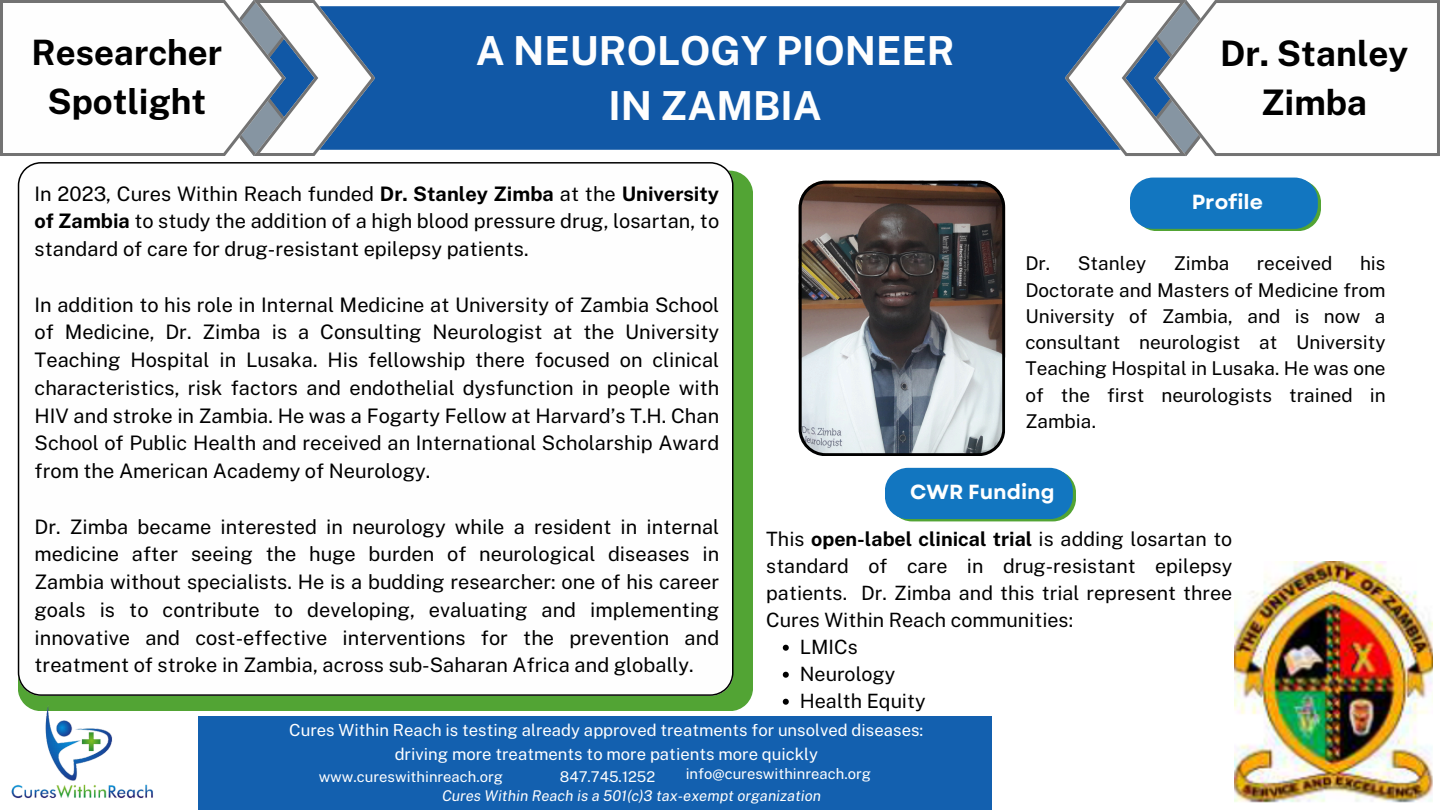
<style>
.page{position:relative;width:1440px;height:810px;background:#fff}
.page>*{position:absolute;margin:0;border:0;box-sizing:border-box;transform-origin:0 0}
.t1{font:700 40px/55.5px "Public Sans";color:#fefefe;text-align:center}
.t2{font:700 35.2px/48.8px "Public Sans";color:#000;text-align:center}
.t3{font:700 35px/48.8px "Public Sans";color:#000;text-align:center}
.t4{font:700 20.4px "Garet";color:#fff}
.t5{font:20px/27.8px "Public Sans";color:#000;text-align:justify}
.t6{font:19.7px/27px "Public Sans";color:#000;text-align:justify}
.t7{font:19px/26.2px "Public Sans";color:#000;text-align:justify}
.t8{font:16.7px/23.2px "Public Sans";color:#fff;text-align:center}
.t9{font:italic 14.8px "Public Sans";color:#fefefe}
.t10{font:14.8px "Public Sans";color:#fefefe}
.t11{font:14.8px "Public Sans";color:#fff}
.s1{font-weight:700}
</style>
<div class="page">
<div style="left:375px;top:6px;width:690px;height:144px;background:#1158a6"></div>
<svg style="left:0;top:0;width:375px;height:156px"></svg>
<svg style="left:1065px;top:0;width:375px;height:156px"></svg>
<svg style="left:1130px;top:178px;width:191px;height:53px;background:#217fbc"></svg>
<svg style="left:19px;top:171px;width:734px;height:540px;background:#4e9a32"></svg>
<svg style="left:18px;top:162px;width:715px;height:534px"></svg>
<img style="left:11px;top:701px;width:145px;height:98px">
<div style="left:199px;top:716px;width:793px;height:94px;background:#1360af"></div>
<svg style="left:885px;top:468px;width:191px;height:53px;background:#217fbc"></svg>
<img style="left:799px;top:181px;width:206px;height:275px">
<img style="left:1235px;top:562px;width:198px;height:241px">
<svg style="left:783px;top:645px;width:6px;height:6px"></svg>
<svg style="left:783px;top:672px;width:6px;height:6px"></svg>
<svg style="left:783px;top:699px;width:6px;height:6px"></svg>
<h4 class="t3" style="left:32px;top:28px;width:192px">Researcher<br>Spotlight</h4>
<h4 class="t1" style="left:476px;top:22px;width:481px">A NEUROLOGY PIONEER<br>IN ZAMBIA</h4>
<h4 class="t2" style="left:1220px;top:29px;width:190px">Dr. Stanley<br>Zimba</h4>
<p class="t5" style="left:35px;top:179px;width:686px">In 2023, Cures Within Reach funded <span class="s1">Dr. Stanley Zimba</span> at the <span class="s1">University of Zambia</span> to study the addition of a high blood pressure drug, losartan, to standard of care for drug-resistant epilepsy patients.</p>
<p class="t5" style="left:35px;top:290px;width:686px">In addition to his role in Internal Medicine at University of Zambia School of Medicine, Dr. Zimba is a Consulting Neurologist at the University Teaching Hospital in Lusaka. His fellowship there focused on clinical characteristics, risk factors and endothelial dysfunction in people with HIV and stroke in Zambia. He was a Fogarty Fellow at Harvard’s T.H. Chan School of Public Health and received an International Scholarship Award from the American Academy of Neurology.</p>
<p class="t5" style="left:35px;top:512px;width:686px">Dr. Zimba became interested in neurology while a resident in internal medicine after seeing the huge burden of neurological diseases in Zambia without specialists. He is a budding researcher: one of his career goals is to contribute to developing, evaluating and implementing innovative and cost-effective interventions for the prevention and treatment of stroke in Zambia, across sub-Saharan Africa and globally.</p>
<h3 class="t4" style="left:1192px;top:187px;width:73px">Profile</h3>
<p class="t7" style="left:1025px;top:250px;width:362px;text-indent:335px">his Doctorate and Masters of Medicine from University of Zambia, and is now a consultant neurologist at University Teaching Hospital in Lusaka. He was one of the first neurologists trained in Zambia.</p>
<p class="t7" style="left:1025px;top:250px;width:122px">Dr. Stanley</p>
<p class="t7" style="left:1174px;top:250px;width:57px">Zimba</p>
<p class="t7" style="left:1257px;top:250px;width:77px">received</p>
<p class="t4" style="left:910px;top:478px;width:146px">CWR Funding</p>
<p class="t6" style="left:766px;top:525px;width:468px">This <span class="s1">open-label clinical trial</span> is adding losartan to standard of care in drug-resistant epilepsy patients. Dr. Zimba and this trial represent three Cures Within Reach communities:</p>
<p class="t6" style="left:800px;top:633px;width:60px">LMICs</p>
<p class="t6" style="left:800px;top:660px;width:97px">Neurology</p>
<h5 class="t6" style="left:800px;top:687px;width:127px">Health Equity</h5>
<p class="t8" style="left:289px;top:719px;width:636px">Cures Within Reach is testing already approved treatments for unsolved diseases: driving more treatments to more patients more quickly</p>
<p class="t11" style="left:319px;top:768px;width:186px">www.cureswithinreach.org</p>
<h4 class="t10" style="left:560px;top:768px;width:97px">847.745.1252</h4>
<h3 class="t10" style="left:686px;top:765px;width:187px">info@cureswithinreach.org</h3>
<h4 class="t9" style="left:442px;top:787px;width:381px">Cures Within Reach is a 501(c)3 tax-exempt organization</h4>
</div>
